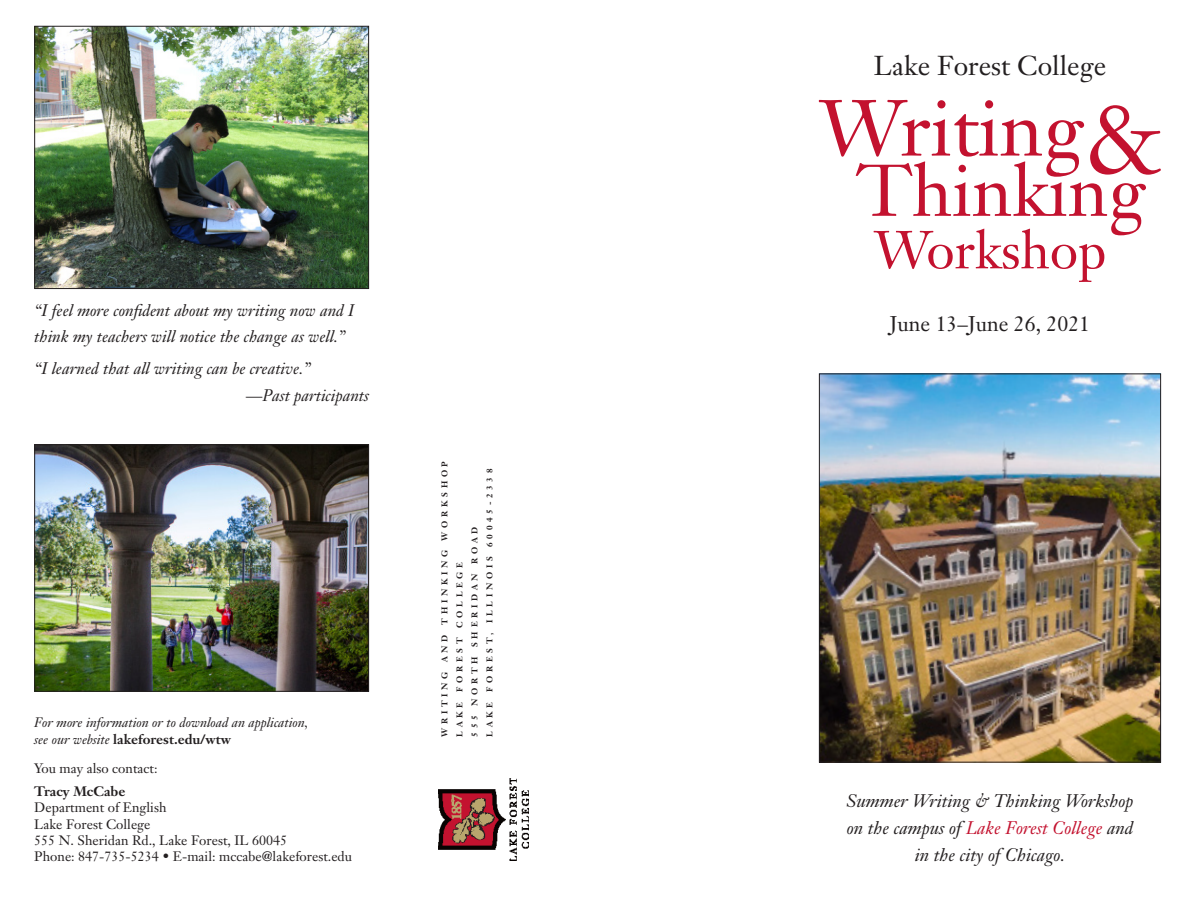
<style>
.page{position:relative;width:1188px;height:918px;background:#fff}
.page>*{position:absolute;margin:0;border:0;box-sizing:border-box;transform-origin:0 0}
.t1{font:78px "Janson Text";color:#c3122f}
.t2{font:72px "Janson Text";color:#c3122f}
.t3{font:52.5px "Janson Text";color:#c3122f}
.t4{font:27px "Janson Text";color:#231f20}
.t5{font:21px "Janson Text";color:#231f20}
.t6{font:italic 18px/27px "Janson Text";color:#231f20;text-align:center}
.t7{font:italic 16.5px/25.5px "Janson Text";color:#231f20}
.t8{font:13.5px/16.2px "Janson Text";color:#231f20}
.t9{font:italic 13.5px/16.2px "Janson Text";color:#231f20}
.t10{font:700 13.5px "Janson Text";color:#231f20}
.t11{font:700 8.25px/15px "Janson Text";letter-spacing:.45em;color:#231f20}
.s1{font-weight:700;font-style:normal}
.s2{font-size:99px}
.s3{color:#c3122f}
</style>
<div class="page">
<img style="left:821px;top:376px;width:338px;height:385px">
<div style="left:819px;top:374px;width:342px;height:389px;border:1px solid #231f20"></div>
<img style="left:438px;top:779px;width:90px;height:82px">
<img style="left:36px;top:28px;width:331px;height:259px">
<div style="left:34px;top:26px;width:335px;height:263px;border:1px solid #231f20"></div>
<img style="left:36px;top:446px;width:331px;height:244px">
<div style="left:34px;top:444px;width:335px;height:248px;border:1px solid #231f20"></div>
<p class="t7" style="left:34px;top:298px;width:321px">“I feel more confident about my writing now and I think my teachers will notice the change as well.”</p>
<p class="t7" style="left:246px;top:355px;width:125px;line-height:27px;text-indent:-212px">“I learned that all writing can be creative.”<br>—Past participants</p>
<p class="t9" style="left:34px;top:715px;width:276px">For more information or to download an application, see our website <span class="s1">lakeforest.edu/wtw</span></p>
<p class="t8" style="left:34px;top:760px;width:125px">You may also contact:</p>
<p class="t10" style="left:34px;top:783px;width:93px">Tracy McCabe</p>
<p class="t8" style="left:34px;top:800px;width:319px">Department of English<br>Lake Forest College<br>555 N. Sheridan Rd., Lake Forest, IL 60045<br>Phone: 847-735-5234 • E-mail: mccabe@lakeforest.edu</p>
<p class="t11" style="left:437px;top:737px;width:277px;rotate:-90deg">WRITING AND THINKING WORKSHOP<br>LAKE FOREST COLLEGE<br>555 NORTH SHERIDAN ROAD<br>LAKE FOREST, ILLINOIS 60045-2338</p>
<h3 class="t4" style="left:874px;top:49px;width:234px">Lake Forest College</h3>
<h1 class="t1" style="left:819px;top:79px;width:349px">Writing<span class="s2">&amp;</span></h1>
<h2 class="t2" style="left:856px;top:145px;width:291px">Thinking</h2>
<h3 class="t3" style="left:874px;top:217px;width:234px">Workshop</h3>
<p class="t5" style="left:890px;top:311px;width:202px">June 13–June 26, 2021</p>
<p class="t6" style="left:846px;top:788px;width:289px">Summer Writing &amp; Thinking Workshop on the campus of <span class="s3">Lake Forest College</span> and in the city of Chicago.</p>
</div>
